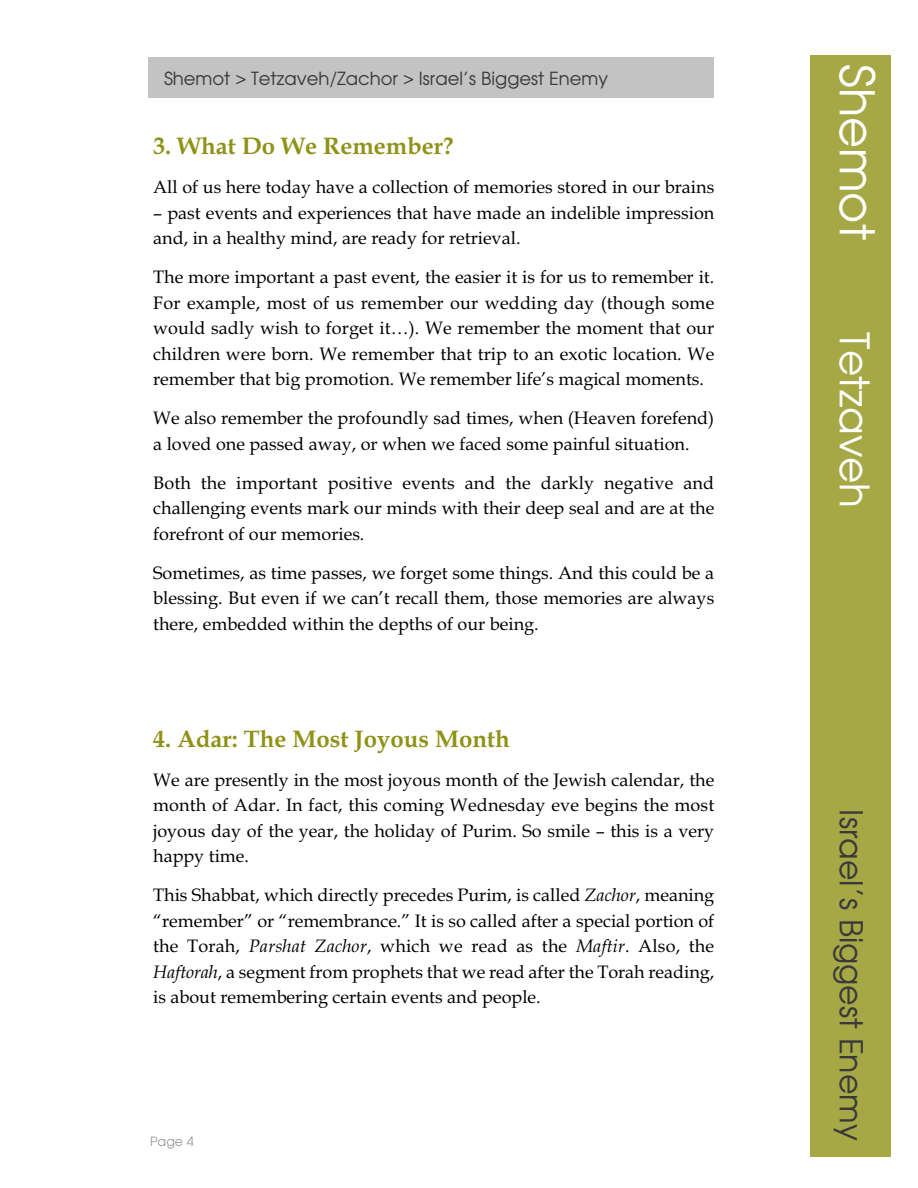
<style>
.page{position:relative;width:918px;height:1188px;background:#fff}
.page>*{position:absolute;margin:0;border:0;box-sizing:border-box;transform-origin:0 0}
.t1{font:47.7px "Avalon Plain";color:#fff}
.t2{font:40.5px "Avalon Plain";color:#fff}
.t3{font:31.5px "Avalon Plain";color:#39383a}
.t4{font:700 24px "Book Antiqua";color:#8f9217}
.t5{font:18px/25.5px "Book Antiqua";color:#000;text-align:justify}
.t6{font:18px "Avalon Plain";color:#39383a}
.t7{font:12.75px "Avalon Plain";color:#9c9c9c}
.s1{font-style:italic}
</style>
<div class="page">
<div style="left:810px;top:55px;width:81px;height:1101px;background:#a5a845"></div>
<div style="left:148px;top:57px;width:566px;height:41px;background:#c3c3c4"></div>
<p class="t6" style="left:164px;top:68px;width:446px">Shemot &gt; Tetzaveh/Zachor &gt; Israel’s Biggest Enemy</p>
<h1 class="t1" style="left:884px;top:64px;width:177px;rotate:90deg">Shemot</h1>
<h3 class="t4" style="left:153px;top:132px;width:302px">3. What Do We Remember?</h3>
<p class="t5" style="left:153px;top:174px;width:563px">All of us here today have a collection of memories stored in our brains</p>
<p class="t5" style="left:153px;top:200px;width:563px">– past events and experiences that have made an indelible impression and, in a healthy mind, are ready for retrieval.</p>
<p class="t5" style="left:153px;top:264px;width:563px">The more important a past event, the easier it is for us to remember it.<br>For example, most of us remember our wedding day (though some would sadly wish to forget it…). We remember the moment that our children were born. We remember that trip to an exotic location. We remember that big promotion. We remember life’s magical moments.</p>
<p class="t5" style="left:153px;top:405px;width:563px">We also remember the profoundly sad times, when (Heaven forefend) a loved one passed away, or when we faced some painful situation.</p>
<p class="t5" style="left:153px;top:470px;width:563px">Both the important positive events and the darkly negative and challenging events mark our minds with their deep seal and are at the forefront of our memories.</p>
<p class="t5" style="left:153px;top:560px;width:563px">Sometimes, as time passes, we forget some things. And this could be a blessing. But even if we can’t recall them, those memories are always there, embedded within the depths of our being.</p>
<h2 class="t2" style="left:878px;top:332px;width:177px;rotate:90deg">Tetzaveh</h2>
<h3 class="t4" style="left:153px;top:724px;width:358px">4. Adar: The Most Joyous Month</h3>
<p class="t5" style="left:153px;top:767px;width:563px">We are presently in the most joyous month of the Jewish calendar, the month of Adar. In fact, this coming Wednesday eve begins the most joyous day of the year, the holiday of Purim. So smile – this is a very happy time.</p>
<p class="t5" style="left:153px;top:882px;width:563px">This Shabbat, which directly precedes Purim, is called <span class="s1">Zachor</span>, meaning “remember” or “remembrance.” It is so called after a special portion of the Torah, <span class="s1">Parshat Zachor</span>, which we read as the <span class="s1">Maftir</span>. Also, the <span class="s1">Haftorah</span>, a segment from prophets that we read after the Torah reading, is about remembering certain events and people.</p>
<p class="t7" style="left:150px;top:1134px;width:45px">Page 4</p>
<h3 class="t3" style="left:869px;top:809px;width:333px;rotate:90deg">Israel’s Biggest Enemy</h3>
</div>
